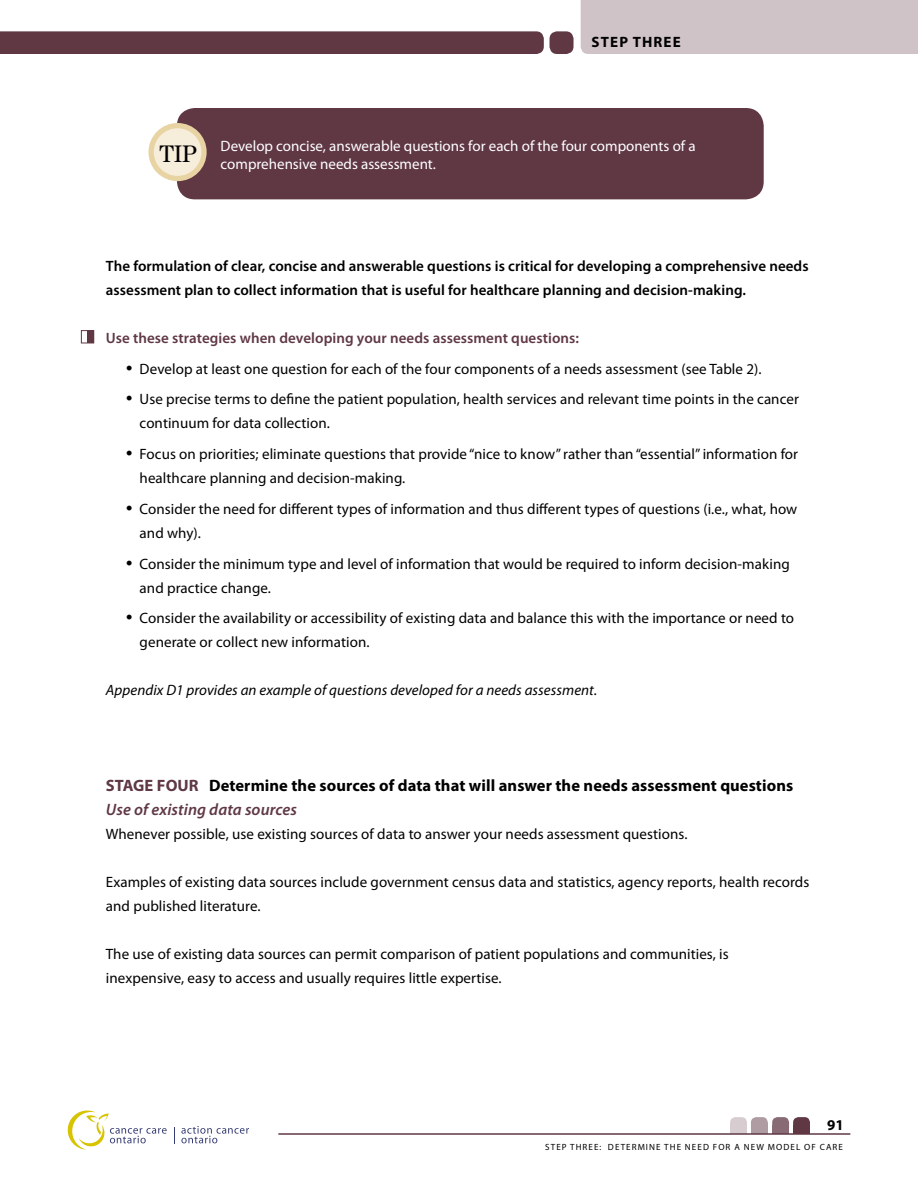
<style>
.page{position:relative;width:918px;height:1188px;background:#fff}
.page>*{position:absolute;margin:0;border:0;box-sizing:border-box;transform-origin:0 0}
.t1{font:24px "Century LT";color:#000}
.t2{font:700 16.5px/24px "Myriad Pro";letter-spacing:.005em;color:#000}
.t3{font:15px/24px "Myriad Pro";letter-spacing:.005em;color:#000}
.t4{font:600 15px/24px "Myriad Pro";letter-spacing:.005em;color:#000}
.t5{font:15px/18px "Myriad Pro";color:#fff}
.t6{font:italic 15px "Myriad Pro";letter-spacing:.005em;color:#000}
.t7{font:600 15px "Myriad Pro";letter-spacing:.005em;color:#5f3844}
.t8{font:700 15px "Myriad Pro";letter-spacing:.075em;color:#000}
.t9{font:9px "Myriad Pro";letter-spacing:.12em;color:#000}
.s1{font-family:"Times";font-size:18px}
.s2{color:#5f3844}
.s3{font-weight:600;font-style:italic;color:#5f3844}
</style>
<div class="page">
<div style="left:0;top:31px;width:544px;height:23px;background:#5f3844"></div>
<svg style="left:181px;top:1126px;width:68px;height:17px"></svg>
<svg style="left:174px;top:1127px;width:1px;height:16px"></svg>
<svg style="left:67px;top:1110px;width:100px;height:40px"></svg>
<div style="left:793px;top:1117px;width:17px;height:17px;background:#5f3844;border-radius:5px"></div>
<div style="left:793px;top:1126px;width:17px;height:8px;background:#5f3844"></div>
<div style="left:772px;top:1117px;width:17px;height:17px;background:#876a73;border-radius:5px"></div>
<div style="left:772px;top:1126px;width:17px;height:8px;background:#876a73"></div>
<div style="left:751px;top:1117px;width:17px;height:17px;background:#af9ca2;border-radius:5px"></div>
<div style="left:751px;top:1123px;width:17px;height:11px;background:#af9ca2"></div>
<div style="left:730px;top:1117px;width:17px;height:17px;background:#d7cdd0;border-radius:5px"></div>
<div style="left:730px;top:1123px;width:17px;height:11px;background:#d7cdd0"></div>
<hr style="left:278px;top:1133px;width:572px;height:2px;background:#5f3844">
<div style="left:581px;top:0;width:252px;height:54px;background:#cfc3c7"></div>
<div style="left:550px;top:31px;width:24px;height:23px;background:#5f3844;border-radius:8px"></div>
<div style="left:833px;top:0;width:85px;height:54px;background:#cfc3c7"></div>
<div style="left:177px;top:108px;width:587px;height:91px;background:#5f3844;border-radius:18px"></div>
<div style="left:151px;top:126px;width:53px;height:53px;background:#f6edda;border-radius:50%"></div>
<div style="left:148px;top:123px;width:59px;height:58px;border:5px solid #e8d3a2;border-radius:50%"></div>
<div style="left:88px;top:331px;width:6px;height:12px;background:#5f3844"></div>
<div style="left:81px;top:330px;width:13px;height:13px;border:1px solid #5f3844"></div>
<p class="t8" style="left:592px;top:32px;width:91px">STEP THREE</p>
<h1 class="t1" style="left:159px;top:139px;width:39px">TIP</h1>
<p class="t5" style="left:221px;top:136px;width:477px">Develop concise, answerable questions for each of the four components of a comprehensive needs assessment.</p>
<p class="t4" style="left:106px;top:253px;width:704px">The formulation of clear, concise and answerable questions is critical for developing a comprehensive needs assessment plan to collect information that is useful for healthcare planning and decision-making.</p>
<p class="t7" style="left:106px;top:328px;width:475px">Use these strategies when developing your needs assessment questions:</p>
<p class="t3" style="left:126px;top:356px;width:637px"><span class="s1">•</span> Develop at least one question for each of the four components of a needs assessment (see Table 2).</p>
<p class="t3" style="left:140px;top:387px;width:661px;text-indent:-14px"><span class="s1">•</span> Use precise terms to define the patient population, health services and relevant time points in the cancer continuum for data collection.</p>
<p class="t3" style="left:140px;top:442px;width:660px;text-indent:-14px"><span class="s1">•</span> Focus on priorities; eliminate questions that provide “nice to know” rather than “essential” information for healthcare planning and decision-making.</p>
<p class="t3" style="left:140px;top:496px;width:659px;text-indent:-14px"><span class="s1">•</span> Consider the need for different types of information and thus different types of questions (i.e., what, how and why).</p>
<p class="t3" style="left:140px;top:551px;width:652px;text-indent:-14px"><span class="s1">•</span> Consider the minimum type and level of information that would be required to inform decision-making and practice change.</p>
<p class="t3" style="left:140px;top:606px;width:656px;text-indent:-14px"><span class="s1">•</span> Consider the availability or accessibility of existing data and balance this with the importance or need to generate or collect new information.</p>
<p class="t6" style="left:106px;top:681px;width:493px">Appendix D1 provides an example of questions developed for a needs assessment.</p>
<p class="t2" style="left:106px;top:773px;width:689px"><span class="s2">STAGE FOUR</span> Determine the sources of data that will answer the needs assessment questions<br><span class="s3">Use of existing data sources</span></p>
<p class="t3" style="left:106px;top:822px;width:583px">Whenever possible, use existing sources of data to answer your needs assessment questions.</p>
<p class="t3" style="left:106px;top:870px;width:705px">Examples of existing data sources include government census data and statistics, agency reports, health records and published literature.</p>
<p class="t3" style="left:106px;top:942px;width:624px">The use of existing data sources can permit comparison of patient populations and communities, is inexpensive, easy to access and usually requires little expertise.</p>
<p class="t8" style="left:827px;top:1115px;width:18px">91</p>
<p class="t9" style="left:545px;top:1141px;width:76px">STEP THREE: Deter</p>
<p class="t9" style="left:638px;top:1141px;width:34px">mine the</p>
<p class="t9" style="left:685px;top:1141px;width:7px">Need</p>
<p class="t9" style="left:713px;top:1141px;width:126px">for a New Model of Care</p>
</div>
